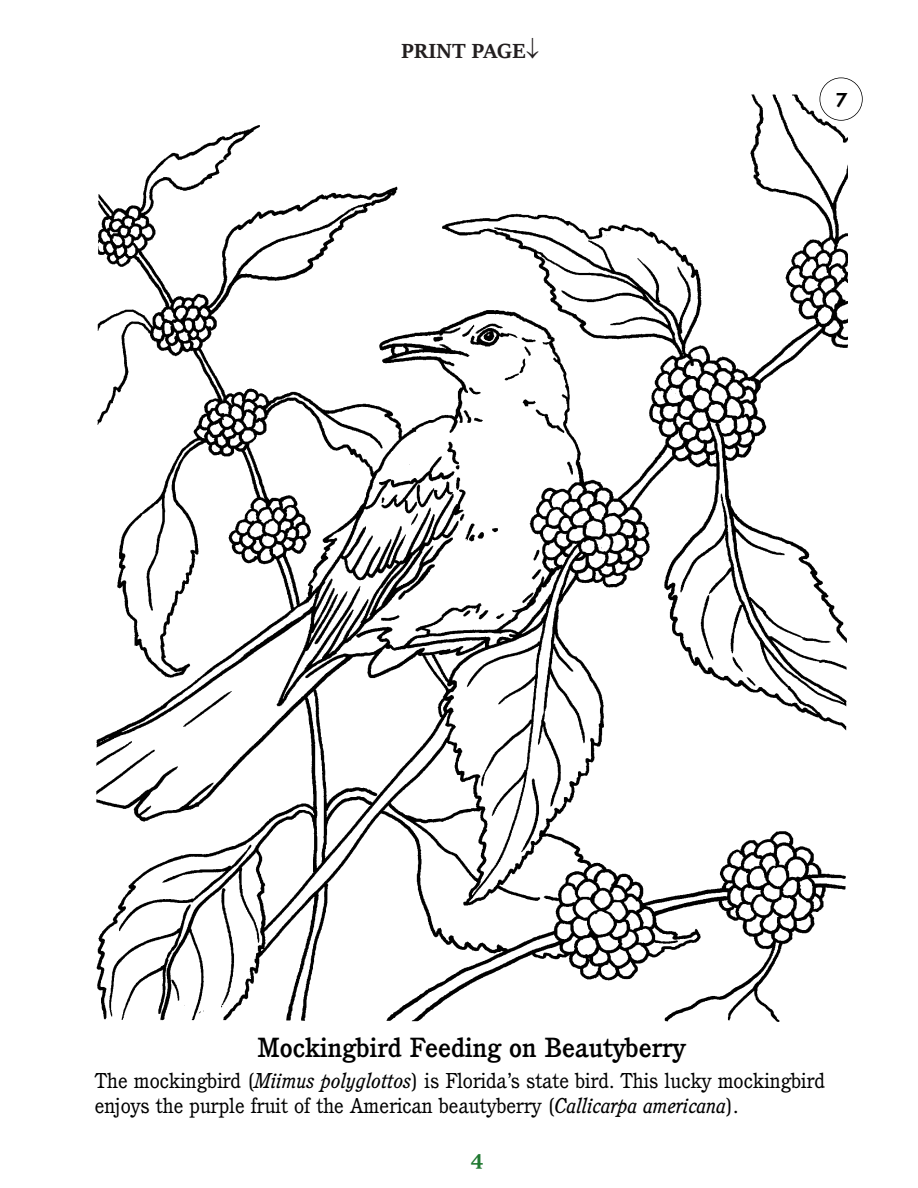
<style>
.page{position:relative;width:918px;height:1188px;background:#fff}
.page>*{position:absolute;margin:0;border:0;box-sizing:border-box;transform-origin:0 0}
.t1{font:500 27px "Cushing";color:#000}
.Header_Title{font:22.5px "Sitka Text";color:#231f20}
.t2{font:22.5px "Sitka Text";color:#1f7830}
.t3{font:21px/25.2px "Cushing";color:#000}
.t4{font:600 21px "Futura T";color:#000}
.s1{font-style:italic}
</style>
<div class="page">
<img style="left:96px;top:93px;width:752px;height:929px">
<div style="left:820px;top:78px;width:42px;height:42px;background:#fff;border-radius:50%"></div>
<div style="left:820px;top:77px;width:43px;height:44px;border:2px solid #000;border-radius:50%"></div>
<p class="Header_Title" style="left:401px;top:34px;width:140px">PRINT PAGE↓</p>
<p class="t4" style="left:836px;top:87px;width:13px">7</p>
<p class="t1" style="left:257px;top:1031px;width:429px">Mockingbird Feeding on Beautyberry</p>
<p class="t3" style="left:95px;top:1068px;width:732px">The mockingbird (<span class="s1">Miimus polyglottos</span>) is Florida’s state bird. This lucky mockingbird enjoys the purple fruit of the American beautyberry (<span class="s1">Callicarpa americana</span>).</p>
<p class="t2" style="left:471px;top:1141px;width:14px">4</p>
</div>
